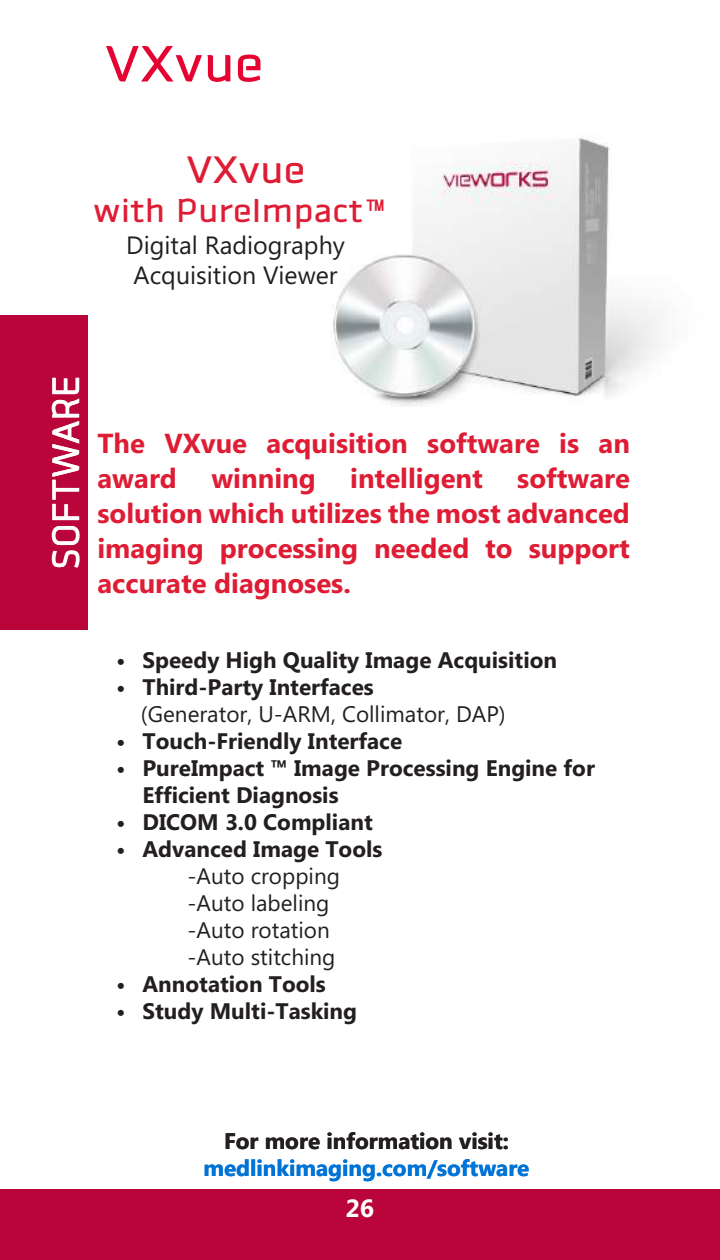
<style>
.page{position:relative;width:720px;height:1260px;background:#fff}
.page>*{position:absolute;margin:0;border:0;box-sizing:border-box;transform-origin:0 0}
.t1{font:50px "Vieworks B";color:#e40331;scale:1.09 1}
.t2{font:37.5px "Vieworks B";color:#fff}
.t3{font:37.5px "Vieworks B";color:#de1d35;scale:1.09 1}
.t4{font:32.5px "Vieworks B";color:#de1d35;scale:1.09 1}
.t5{font:700 27.5px/35px "Microsoft Phags Pa";color:#de1d35}
.t6{font:25px/30px "Microsoft Phags Pa";color:#231f20}
.t7{font:700 25px "Microsoft Phags Pa";color:#fff}
.t8{font:700 22.5px/27px "Microsoft Phags Pa";color:#231f20}
.t9{font:22.5px/27px "Microsoft Phags Pa";color:#231f20}
.t10{font:700 22.5px "Microsoft Phags Pa";color:#0073d6}
</style>
<div class="page">
<div style="left:0;top:1189px;width:720px;height:71px;background:#ba053a"></div>
<div style="left:0;top:315px;width:88px;height:315px;background:#ba053a"></div>
<img style="left:332px;top:137px;width:328px;height:269px">
<h1 class="t1" style="left:105px;top:34px;width:147px">VXvue</h1>
<h2 class="t3" style="left:186px;top:147px;width:111px">VXvue</h2>
<h3 class="t4" style="left:93px;top:191px;width:282px">with PureImpact™</h3>
<p class="t6" style="left:126px;top:229px;width:220px">Digital Radiography<br>Acquisition Viewer</p>
<h2 class="t2" style="left:44px;top:570px;width:196px;rotate:-90deg">SOFTWARE</h2>
<p class="t5" style="left:98px;top:424px;width:534px">The VXvue acquisition software is an award winning</p>
<p class="t5" style="left:98px;top:459px;width:534px;text-align:justify;text-indent:420px">software solution which utilizes the most advanced imaging processing needed to support accurate diagnoses.</p>
<p class="t5" style="left:350px;top:459px;width:134px">intelligent</p>
<p class="t8" style="left:116px;top:645px;width:442px">• Speedy High Quality Image Acquisition</p>
<p class="t8" style="left:116px;top:672px;width:259px">• Third-Party Interfaces</p>
<p class="t9" style="left:141px;top:699px;width:366px">(Generator, U-ARM, Collimator, DAP)</p>
<p class="t8" style="left:116px;top:726px;width:288px">• Touch-Friendly Interface</p>
<p class="t8" style="left:142px;top:753px;width:454px;text-indent:-26px">• PureImpact ™ Image Processing Engine for<br>Efficient Diagnosis</p>
<p class="t8" style="left:116px;top:807px;width:258px">• DICOM 3.0 Compliant</p>
<p class="t8" style="left:116px;top:834px;width:268px">• Advanced Image Tools</p>
<p class="t9" style="left:188px;top:861px;width:154px">-Auto cropping -Auto labeling -Auto rotation -Auto stitching</p>
<p class="t8" style="left:116px;top:969px;width:211px">• Annotation Tools</p>
<p class="t8" style="left:116px;top:996px;width:243px">• Study Multi-Tasking</p>
<p class="t8" style="left:224px;top:1126px;width:286px">For more information visit:</p>
<p class="t10" style="left:203px;top:1152px;width:328px">medlinkimaging.com/software</p>
<p class="t7" style="left:346px;top:1190px;width:30px">26</p>
</div>
